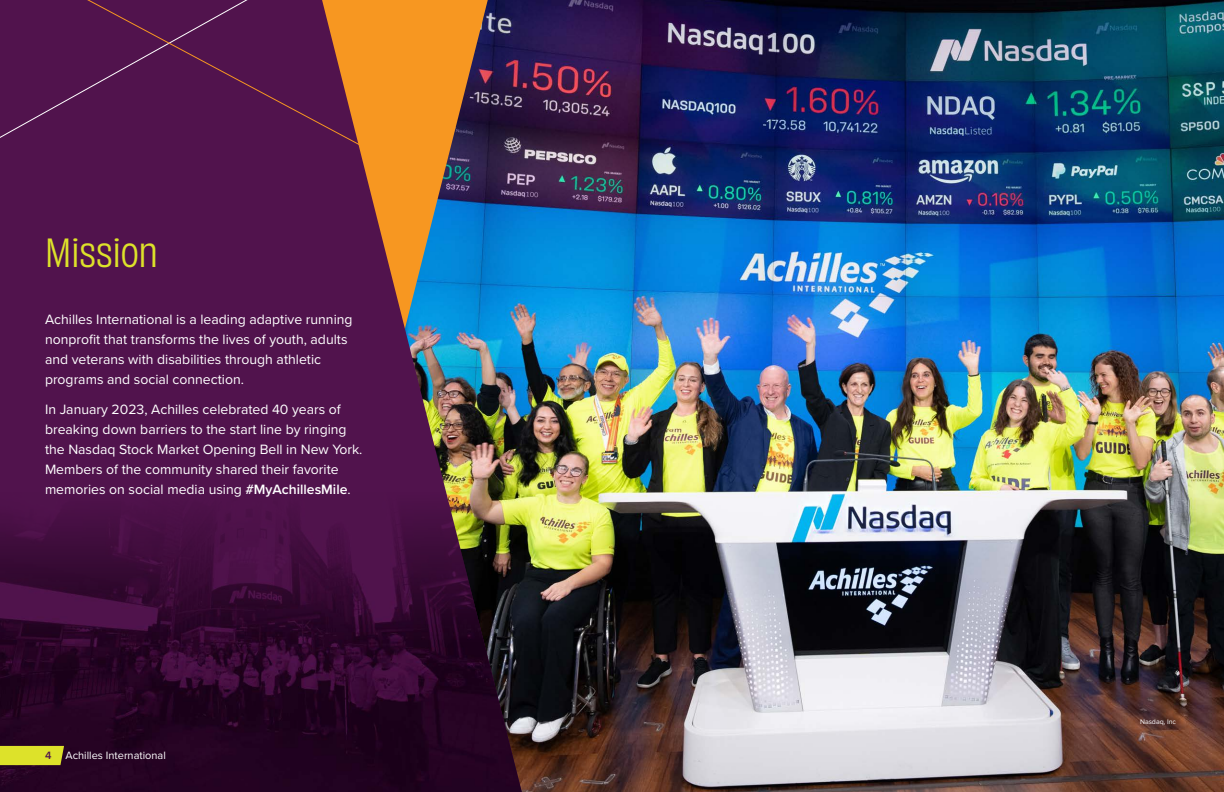
<style>
.page{position:relative;width:1224px;height:792px;background:#fff}
.page>*{position:absolute;margin:0;border:0;box-sizing:border-box;transform-origin:0 0}
.H3{font:38px "Obviously Narw";color:#dde22a}
.Body_Copy_Large{font:14px/20px "Proxima Nova";color:#fff}
.t1{font:11px "Proxima Nova";color:#fff}
.t2{font:600 11px "Proxima Nova";color:#51134d}
.t3{font:7px "Proxima Nova";color:#fff}
.s1{font-weight:600}
</style>
<div class="page">
<div style="left:0;top:0;width:612px;height:792px;background:#51134d"></div>
<img style="left:522px;top:0;width:702px;height:792px">
<img style="left:365px;top:0;width:157px;height:448px">
<img style="left:0;top:448px;width:522px;height:344px">
<svg style="left:0;top:746px;width:64px;height:19px"></svg>
<svg style="left:44px;top:0;width:362px;height:170px"></svg>
<h2 class="H3" style="left:45px;top:225px;width:114px">Mission</h2>
<p class="Body_Copy_Large" style="left:45px;top:309px;width:309px">Achilles International is a leading adaptive running nonprofit that transforms the lives of youth, adults and veterans with disabilities through athletic programs and social connection.</p>
<p class="Body_Copy_Large" style="left:45px;top:399px;width:319px">In January 2023, Achilles celebrated 40 years of breaking down barriers to the start line by ringing the Nasdaq Stock Market Opening Bell in New York.<br>Members of the community shared their favorite memories on social media using <span class="s1">#MyAchillesMile</span>.</p>
<p class="t2" style="left:45px;top:747px;width:8px">4</p>
<p class="t1" style="left:66px;top:747px;width:102px">Achilles International</p>
<p class="t3" style="left:1140px;top:716px;width:38px">Nasdaq, Inc</p>
</div>
